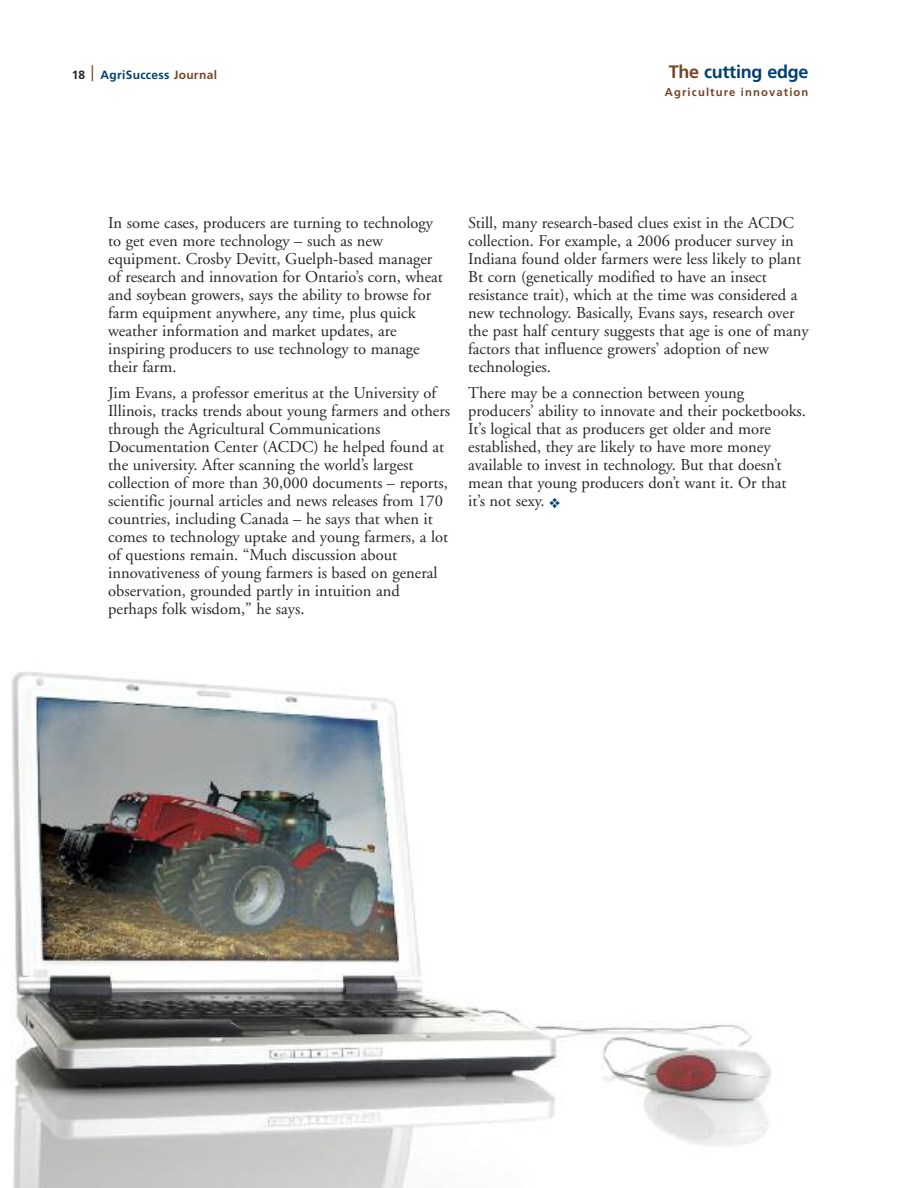
<style>
.page{position:relative;width:918px;height:1188px;background:#fff}
.page>*{position:absolute;margin:0;border:0;box-sizing:border-box;transform-origin:0 0}
.t1{font:700 18px "Frutiger";letter-spacing:-.015em;color:#004071}
.t2{font:16.5px/18px "Adobe Garamond";color:#272627}
.t3{font:700 12px "Frutiger";letter-spacing:.025em;color:#004071}
.t4{font:700 11.25px "Frutiger";letter-spacing:.1em;color:#774526}
.s1{color:#272627}
.s2{font-size:21px;color:#774526}
.s3{color:#774526}
.s4{color:#004071}
</style>
<div class="page">
<img style="left:11px;top:672px;width:760px;height:516px">
<p class="t3" style="left:72px;top:70px;width:147px"><span class="s1">18</span> <span class="s2">|</span> AgriSuccess <span class="s3">Journal</span></p>
<p class="t1" style="left:669px;top:65px;width:141px"><span class="s3">The</span> cutting edge</p>
<p class="t4" style="left:665px;top:88px;width:145px">Agriculture innovation</p>
<p class="t2" style="left:108px;top:215px;width:336px">In some cases, producers are turning to technology to get even more technology – such as new equipment. Crosby Devitt, Guelph-based manager of research and innovation for Ontario’s corn, wheat and soybean growers, says the ability to browse for farm equipment anywhere, any time, plus quick weather information and market updates, are inspiring producers to use technology to manage their farm.</p>
<p class="t2" style="left:108px;top:386px;width:343px">Jim Evans, a professor emeritus at the University of Illinois, tracks trends about young farmers and others through the Agricultural Communications Documentation Center (ACDC) he helped found at the university. After scanning the world’s largest collection of more than 30,000 documents – reports, scientific journal articles and news releases from 170 countries, including Canada – he says that when it comes to technology uptake and young farmers, a lot of questions remain. “Much discussion about innovativeness of young farmers is based on general observation, grounded partly in intuition and perhaps folk wisdom,” he says.</p>
<p class="t2" style="left:468px;top:215px;width:342px">Still, many research-based clues exist in the ACDC collection. For example, a 2006 producer survey in Indiana found older farmers were less likely to plant Bt corn (genetically modified to have an insect resistance trait), which at the time was considered a new technology. Basically, Evans says, research over the past half century suggests that age is one of many factors that influence growers’ adoption of new technologies.</p>
<p class="t2" style="left:468px;top:386px;width:339px">There may be a connection between young producers’ ability to innovate and their pocketbooks.<br>It’s logical that as producers get older and more established, they are likely to have more money available to invest in technology. But that doesn’t mean that young producers don’t want it. Or that it’s not sexy. <span class="s4">❖</span></p>
</div>
